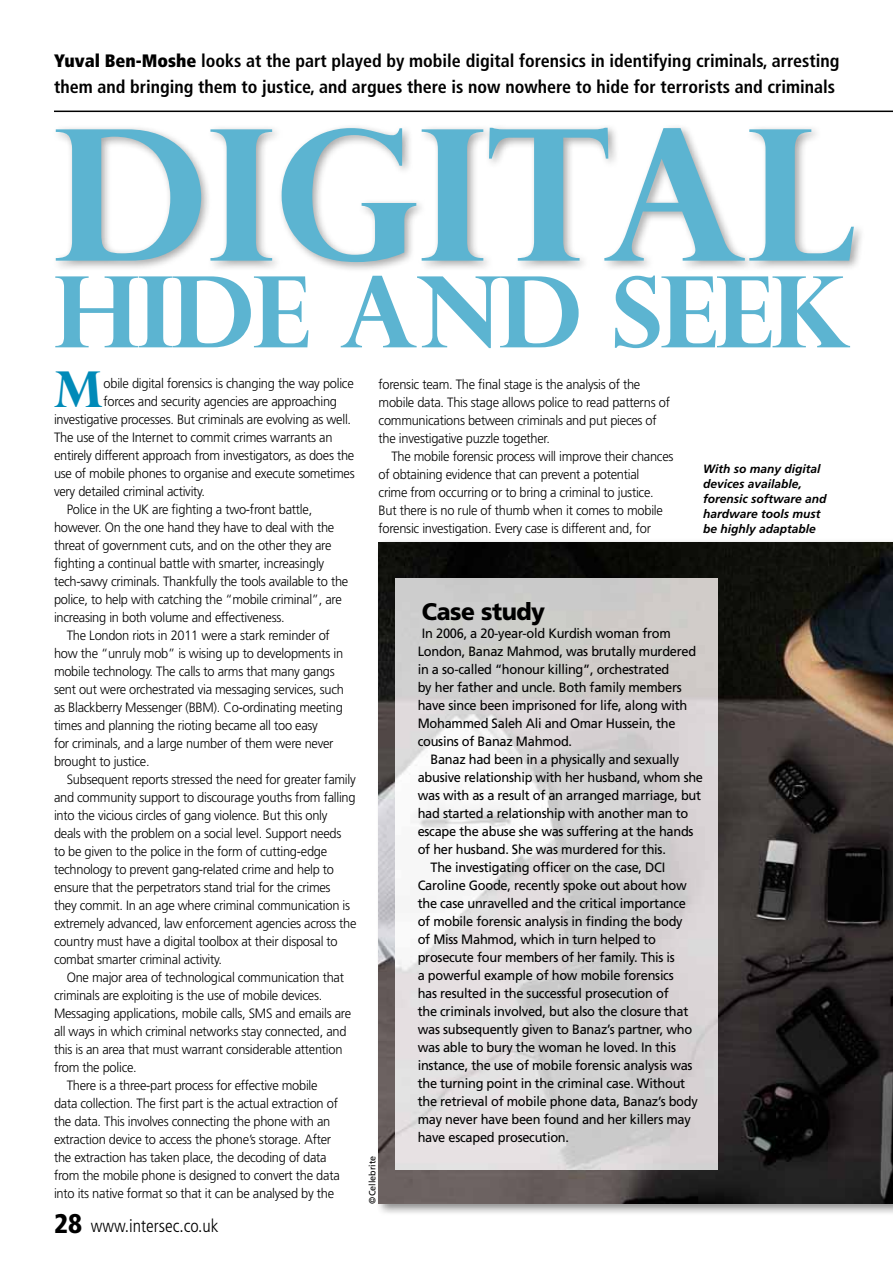
<style>
.page{position:relative;width:893px;height:1263px;background:#fff}
.page>*{position:absolute;margin:0;border:0;box-sizing:border-box;transform-origin:0 0}
.t1{font:700 182.55px "Perpetua Titling";color:#5cb4d1}
.t2{font:700 98.55px "Perpetua Titling";letter-spacing:-.02em;color:#5cb4d1}
.t3{font:700 49.5px "Perpetua Titling";color:#008ab8}
.t4{font:900 24px "Frutiger";letter-spacing:-.02em;color:#000;scale:.95 1}
.t5{font:700 condensed 18px/25.5px "Frutiger";color:#000}
.t6{font:300 condensed 18px "Frutiger";color:#000}
.t7{font:300 13.5px/18px "Frutiger";letter-spacing:-.02em;color:#000;scale:.95 1}
.t8{font:13.5px/18px "Frutiger";letter-spacing:-.02em;color:#000;scale:.95 1}
.t9{font:italic 700 12px/15px "Frutiger";color:#000}
.t10{font:9px "Frutiger";color:#000}
.s1{font-weight:900}
.s2{font-weight:900;font-size:27px}
</style>
<div class="page">
<div style="left:375px;top:538px;width:518px;height:678px;background:#000;opacity:.45"></div>
<img style="left:379px;top:542px;width:514px;height:661px">
<div style="left:51px;top:123px;width:814px;height:151px;background:#000;opacity:.35"></div>
<hr style="left:54px;top:111px;width:839px;height:1px;background:#000">
<img style="left:395px;top:578px;width:322px;height:591px">
<h3 class="t5" style="left:54px;top:48px;width:787px"><span class="s1">Yuval Ben-Moshe</span> looks at the part played by mobile digital forensics in identifying criminals, arresting them and bringing them to justice, and argues there is now nowhere to hide for terrorists and criminals</h3>
<h1 class="t1" style="left:54px;top:82px;width:805px">DIGITAL</h1>
<h2 class="t2" style="left:54px;top:251px;width:799px">HIDE AND SEEK</h2>
<h3 class="t3" style="left:54px;top:358px;width:50px">M</h3>
<p class="t7" style="left:104px;top:374px;width:265px">obile digital forensics is changing the way police</p>
<p class="t7" style="left:104px;top:392px;width:247px">forces and security agencies are approaching</p>
<p class="t7" style="left:54px;top:410px;width:314px">investigative processes. But criminals are evolving as well.</p>
<p class="t7" style="left:54px;top:428px;width:295px">The use of the Internet to commit crimes warrants an</p>
<p class="t7" style="left:54px;top:446px;width:318px">entirely different approach from investigators, as does the</p>
<p class="t7" style="left:54px;top:464px;width:318px">use of mobile phones to organise and execute sometimes</p>
<p class="t7" style="left:54px;top:482px;width:161px">very detailed criminal activity.</p>
<p class="t7" style="left:67px;top:500px;width:260px">Police in the UK are fighting a two-front battle,</p>
<p class="t7" style="left:54px;top:518px;width:297px">however. On the one hand they have to deal with the</p>
<p class="t7" style="left:54px;top:536px;width:294px">threat of government cuts, and on the other they are</p>
<p class="t7" style="left:54px;top:554px;width:286px">fighting a continual battle with smarter, increasingly</p>
<p class="t7" style="left:54px;top:572px;width:311px">tech-savvy criminals. Thankfully the tools available to the</p>
<p class="t7" style="left:54px;top:590px;width:304px">police, to help with catching the “mobile criminal”, are</p>
<p class="t7" style="left:54px;top:608px;width:244px">increasing in both volume and effectiveness.</p>
<p class="t7" style="left:67px;top:626px;width:278px">The London riots in 2011 were a stark reminder of</p>
<p class="t7" style="left:54px;top:644px;width:306px">how the “unruly mob” is wising up to developments in</p>
<p class="t7" style="left:54px;top:662px;width:297px">mobile technology. The calls to arms that many gangs</p>
<p class="t7" style="left:54px;top:680px;width:307px">sent out were orchestrated via messaging services, such</p>
<p class="t7" style="left:54px;top:698px;width:306px">as Blackberry Messenger (BBM). Co-ordinating meeting</p>
<p class="t7" style="left:54px;top:716px;width:279px">times and planning the rioting became all too easy</p>
<p class="t7" style="left:54px;top:734px;width:296px">for criminals, and a large number of them were never</p>
<p class="t7" style="left:54px;top:752px;width:102px">brought to justice.</p>
<p class="t7" style="left:67px;top:770px;width:306px">Subsequent reports stressed the need for greater family</p>
<p class="t7" style="left:54px;top:788px;width:319px">and community support to discourage youths from falling</p>
<p class="t7" style="left:54px;top:806px;width:289px">into the vicious circles of gang violence. But this only</p>
<p class="t7" style="left:54px;top:824px;width:304px">deals with the problem on a social level. Support needs</p>
<p class="t7" style="left:54px;top:842px;width:289px">to be given to the police in the form of cutting-edge</p>
<p class="t7" style="left:54px;top:860px;width:296px">technology to prevent gang-related crime and help to</p>
<p class="t7" style="left:54px;top:878px;width:293px">ensure that the perpetrators stand trial for the crimes</p>
<p class="t7" style="left:54px;top:896px;width:313px">they commit. In an age where criminal communication is</p>
<p class="t7" style="left:54px;top:914px;width:320px">extremely advanced, law enforcement agencies across the</p>
<p class="t7" style="left:54px;top:932px;width:300px">country must have a digital toolbox at their disposal to</p>
<p class="t7" style="left:54px;top:950px;width:178px">combat smarter criminal activity.</p>
<p class="t7" style="left:67px;top:968px;width:293px">One major area of technological communication that</p>
<p class="t7" style="left:54px;top:986px;width:284px">criminals are exploiting is the use of mobile devices.</p>
<p class="t7" style="left:54px;top:1004px;width:314px">Messaging applications, mobile calls, SMS and emails are</p>
<p class="t7" style="left:54px;top:1022px;width:309px">all ways in which criminal networks stay connected, and</p>
<p class="t7" style="left:54px;top:1040px;width:305px">this is an area that must warrant considerable attention</p>
<p class="t7" style="left:54px;top:1058px;width:89px">from the police.</p>
<p class="t7" style="left:67px;top:1076px;width:266px">There is a three-part process for effective mobile</p>
<p class="t7" style="left:54px;top:1094px;width:300px">data collection. The first part is the actual extraction of</p>
<p class="t7" style="left:54px;top:1112px;width:292px">the data. This involves connecting the phone with an</p>
<p class="t7" style="left:54px;top:1130px;width:293px">extraction device to access the phone’s storage. After</p>
<p class="t7" style="left:54px;top:1148px;width:289px">the extraction has taken place, the decoding of data</p>
<p class="t7" style="left:54px;top:1166px;width:302px">from the mobile phone is designed to convert the data</p>
<p class="t7" style="left:54px;top:1184px;width:296px">into its native format so that it can be analysed by the</p>
<h3 class="t6" style="left:54px;top:1215px;width:166px"><span class="s2">28</span> www.intersec.co.uk</h3>
<p class="t7" style="left:379px;top:375px;width:308px">forensic team. The final stage is the analysis of the mobile data. This stage allows police to read patterns of communications between criminals and put pieces of the investigative puzzle together.</p>
<p class="t7" style="left:379px;top:447px;width:312px;text-indent:13px">The mobile forensic process will improve their chances of obtaining evidence that can prevent a potential<br>crime from occurring or to bring a criminal to justice.<br>But there is no rule of thumb when it comes to mobile forensic investigation. Every case is different and, for</p>
<p class="t9" style="left:703px;top:461px;width:125px">With so many digital devices available, forensic software and hardware tools must be highly adaptable</p>
<p class="t10" style="left:367px;top:1203px;width:49px;rotate:-90deg">©Cellebrite</p>
<h3 class="t4" style="left:422px;top:597px;width:131px">Case study</h3>
<p class="t8" style="left:418px;top:624px;width:295px;text-indent:4px">In 2006, a 20-year-old Kurdish woman from London, Banaz Mahmod, was brutally murdered in a so-called “honour killing”, orchestrated<br>by her father and uncle. Both family members have since been imprisoned for life, along with Mohammed Saleh Ali and Omar Hussein, the cousins of Banaz Mahmod.</p>
<p class="t8" style="left:430px;top:750px;width:263px">Banaz had been in a physically and sexually</p>
<p class="t8" style="left:418px;top:768px;width:302px">abusive relationship with her husband, whom she</p>
<p class="t8" style="left:418px;top:786px;width:300px">was with as a result of an arranged marriage, but</p>
<p class="t8" style="left:418px;top:804px;width:286px">had started a relationship with another man to</p>
<p class="t8" style="left:418px;top:822px;width:292px">escape the abuse she was suffering at the hands</p>
<p class="t8" style="left:418px;top:840px;width:263px">of her husband. She was murdered for this.</p>
<p class="t8" style="left:430px;top:858px;width:249px">The investigating officer on the case, DCI</p>
<p class="t8" style="left:418px;top:876px;width:285px">Caroline Goode, recently spoke out about how</p>
<p class="t8" style="left:418px;top:894px;width:284px">the case unravelled and the critical importance</p>
<p class="t8" style="left:418px;top:912px;width:280px">of mobile forensic analysis in finding the body</p>
<p class="t8" style="left:418px;top:930px;width:252px">of Miss Mahmod, which in turn helped to</p>
<p class="t8" style="left:418px;top:948px;width:272px">prosecute four members of her family. This is</p>
<p class="t8" style="left:418px;top:966px;width:271px">a powerful example of how mobile forensics</p>
<p class="t8" style="left:418px;top:984px;width:266px">has resulted in the successful prosecution of</p>
<p class="t8" style="left:418px;top:1002px;width:286px">the criminals involved, but also the closure that</p>
<p class="t8" style="left:418px;top:1020px;width:290px">was subsequently given to Banaz’s partner, who</p>
<p class="t8" style="left:418px;top:1038px;width:273px">was able to bury the woman he loved. In this</p>
<p class="t8" style="left:418px;top:1056px;width:291px">instance, the use of mobile forensic analysis was</p>
<p class="t8" style="left:418px;top:1074px;width:283px">the turning point in the criminal case. Without</p>
<p class="t8" style="left:418px;top:1092px;width:296px">the retrieval of mobile phone data, Banaz’s body</p>
<p class="t8" style="left:418px;top:1110px;width:289px">may never have been found and her killers may</p>
<p class="t8" style="left:418px;top:1128px;width:161px">have escaped prosecution.</p>
</div>
